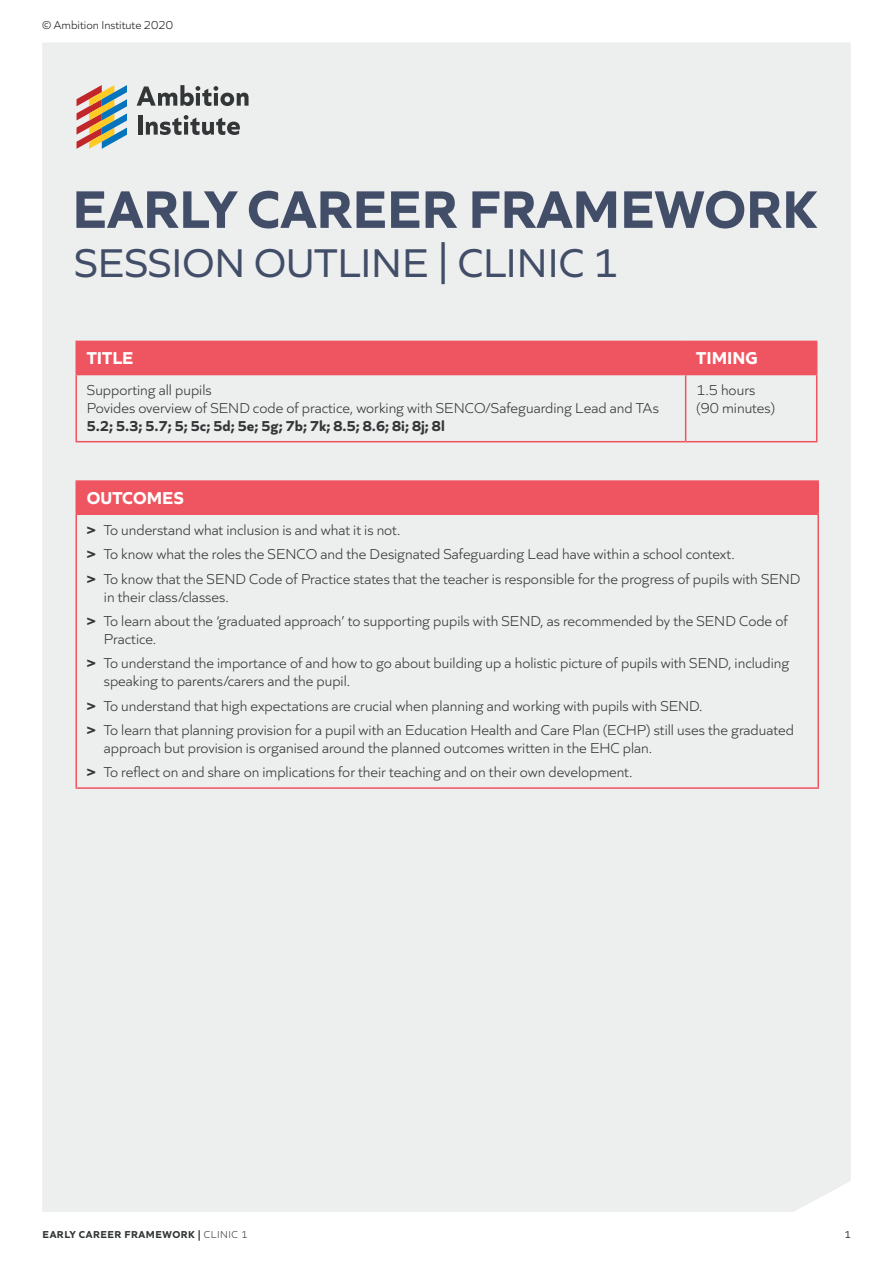
<style>
.page{position:relative;width:893px;height:1263px;background:#fff}
.page>*{position:absolute;margin:0;border:0;box-sizing:border-box;transform-origin:0 0}
.t1{font:700 55.35px "Quiet Sans";color:#424d68}
.t2{font:42px "Quiet Sans";color:#424d68}
.t3{font:700 18px "Quiet Sans";color:#fff}
.t4{font:300 15px/24.3px "Quiet Sans";color:#333637}
.t5{font:700 15px "Quiet Sans";color:#333637}
.t6{font:300 12px "Quiet Sans";color:#231f20}
.t7{font:700 10.5px "Quiet Sans";letter-spacing:.05em;color:#333637}
.t8{font:10.5px "Quiet Sans";color:#333637}
.s1{font-weight:700}
.s2{font-weight:300}
</style>
<div class="page">
<div style="left:42px;top:43px;width:809px;height:1169px;background:#edeeee"></div>
<div style="left:77px;top:342px;width:739px;height:32px;background:#ef5560"></div>
<hr style="left:75px;top:375px;width:2px;height:66px;background:#ef5560">
<hr style="left:685px;top:375px;width:1px;height:66px;background:#ef5560">
<hr style="left:816px;top:375px;width:1px;height:66px;background:#ef5560">
<hr style="left:75px;top:441px;width:611px;height:1px;background:#ef5560">
<hr style="left:686px;top:441px;width:131px;height:1px;background:#ef5560">
<hr style="left:75px;top:341px;width:611px;height:1px;background:#ef5560">
<hr style="left:75px;top:342px;width:2px;height:32px;background:#ef5560">
<hr style="left:686px;top:341px;width:131px;height:1px;background:#ef5560">
<hr style="left:685px;top:342px;width:1px;height:32px;background:#ef5560">
<hr style="left:816px;top:342px;width:1px;height:32px;background:#ef5560">
<hr style="left:75px;top:374px;width:611px;height:1px;background:#ef5560">
<hr style="left:686px;top:374px;width:131px;height:1px;background:#ef5560">
<div style="left:76px;top:481px;width:742px;height:33px;background:#ef5560"></div>
<hr style="left:75px;top:480px;width:744px;height:2px;background:#ef5560">
<hr style="left:75px;top:482px;width:2px;height:31px;background:#ef5560">
<hr style="left:817px;top:482px;width:2px;height:31px;background:#ef5560">
<hr style="left:75px;top:513px;width:744px;height:2px;background:#ef5560">
<hr style="left:75px;top:515px;width:2px;height:272px;background:#ef5560">
<hr style="left:817px;top:515px;width:2px;height:272px;background:#ef5560">
<hr style="left:75px;top:787px;width:744px;height:2px;background:#ef5560">
<svg style="left:77px;top:85px;width:50px;height:64px;background:#b3a08d"></svg>
<svg style="left:137px;top:85px;width:112px;height:21px;background:#9fa1a1"></svg>
<div style="left:138px;top:116px;width:5px;height:19px;background:#333637"></div>
<svg style="left:146px;top:115px;width:94px;height:20px;background:#9ea0a0"></svg>
<p class="t6" style="left:42px;top:16px;width:133px">© Ambition Institute 2020</p>
<h1 class="t1" style="left:72px;top:166px;width:745px">EARLY CAREER FRAMEWORK</h1>
<h2 class="t2" style="left:74px;top:232px;width:545px">SESSION OUTLINE | CLINIC 1</h2>
<p class="t3" style="left:87px;top:344px;width:48px">TITLE</p>
<p class="t3" style="left:696px;top:344px;width:63px">TIMING</p>
<p class="t4" style="left:87px;top:380px;width:573px;line-height:18px">Supporting all pupils<br>Povides overview of SEND code of practice, working with SENCO/Safeguarding Lead and TAs</p>
<p class="t5" style="left:87px;top:414px;width:359px">5.2; 5.3; 5.7; 5; 5c; 5d; 5e; 5g; 7b; 7k; 8.5; 8.6; 8i; 8j; 8l</p>
<p class="t4" style="left:696px;top:380px;width:80px;line-height:18px">1.5 hours (90 minutes)</p>
<p class="t3" style="left:87px;top:483px;width:98px">OUTCOMES</p>
<p class="t4" style="left:87px;top:517px;width:715px"><span class="s1">&gt;</span> To understand what inclusion is and what it is not.<br><span class="s1">&gt;</span> To know what the roles the SENCO and the Designated Safeguarding Lead have within a school context.<br><span class="s1">&gt;</span> To know that the SEND Code of Practice states that the teacher is responsible for the progress of pupils with SEND</p>
<p class="t4" style="left:87px;top:583px;width:702px;text-indent:17px">in their class/classes.<br><span class="s1">&gt;</span> To learn about the ‘graduated approach’ to supporting pupils with SEND, as recommended by the SEND Code of</p>
<p class="t4" style="left:87px;top:626px;width:704px;text-indent:17px">Practice.<br><span class="s1">&gt;</span> To understand the importance of and how to go about building up a holistic picture of pupils with SEND, including</p>
<p class="t4" style="left:87px;top:668px;width:708px;text-indent:17px">speaking to parents/carers and the pupil.<br><span class="s1">&gt;</span> To understand that high expectations are crucial when planning and working with pupils with SEND.<br><span class="s1">&gt;</span> To learn that planning provision for a pupil with an Education Health and Care Plan (ECHP) still uses the graduated</p>
<p class="t4" style="left:87px;top:735px;width:567px;text-indent:17px">approach but provision is organised around the planned outcomes written in the EHC plan. <span class="s1">&gt;</span> To reflect on and share on implications for their teaching and on their own development.</p>
<p class="t7" style="left:43px;top:1226px;width:207px">EARLY CAREER FRAMEWORK | <span class="s2">CLINIC 1</span></p>
<p class="t8" style="left:844px;top:1226px;width:8px">1</p>
</div>
